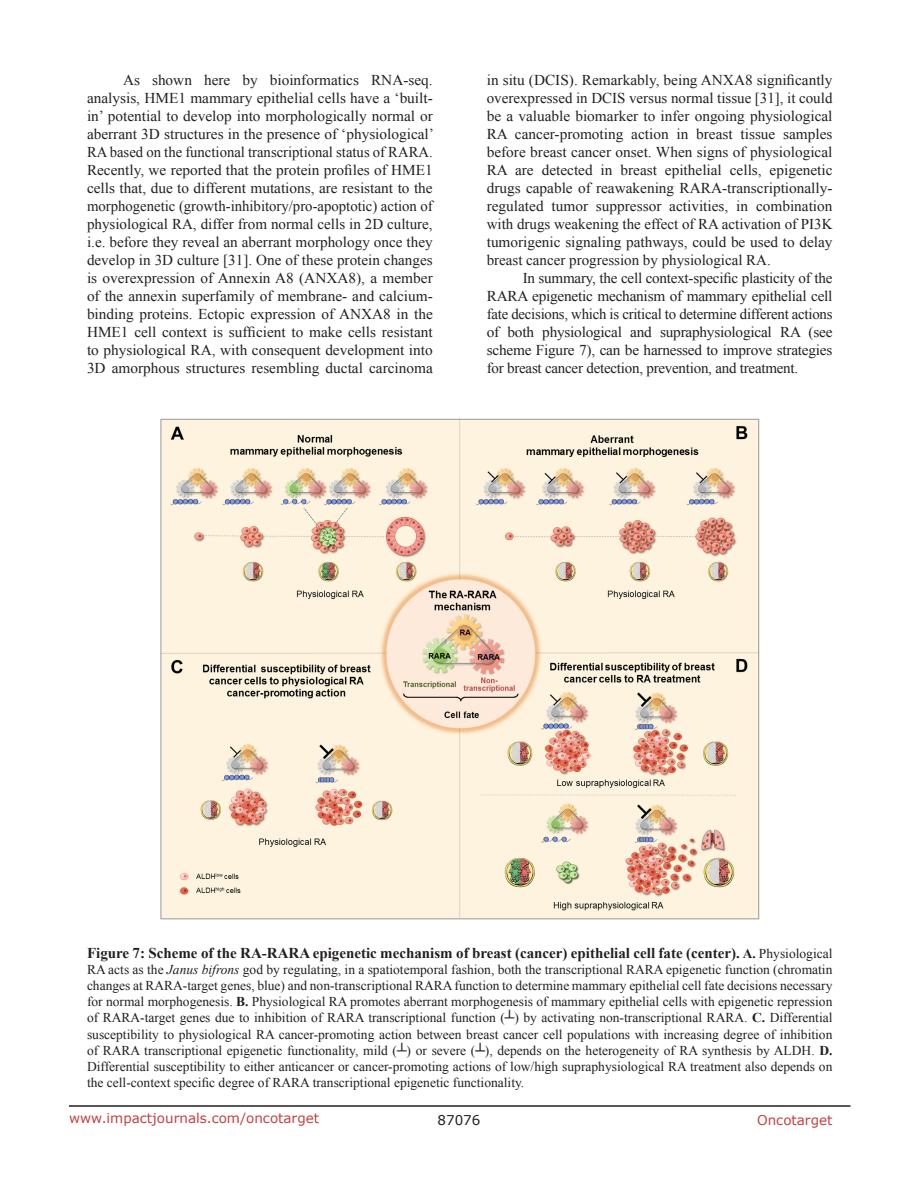
<style>
.page{position:relative;width:918px;height:1188px;background:#fff}
.page>*{position:absolute;margin:0;border:0;box-sizing:border-box;transform-origin:0 0}
.BodyText{font:15px/18px "Times New Roman";color:#231f20;text-align:justify}
.figuretext{font:700 15px "Times New Roman";color:#231f20}
.figuretext-2{font:13.5px/16.2px "Times New Roman";color:#231f20;text-align:justify}
.t1{font:13.5px "Verdana";color:#c24141}
.t2{font:13.5px "Verdana";color:#231f20}
.s1{font-size:13.5px}
.s2{font-weight:400;font-size:13.5px}
.s3{font-style:italic}
.s4{font-weight:700}
</style>
<div class="page">
<hr style="left:69px;top:1105px;width:781px;height:2px;background:#231f20">
<img style="left:160px;top:418px;width:600px;height:502px">
<p class="BodyText" style="left:87px;top:71px;width:348px;text-indent:36px">As shown here by bioinformatics RNA-seq. analysis, HME1 mammary epithelial cells have a ‘built&shy;in’ potential to develop into morphologically normal or aberrant 3D structures in the presence of ‘physiological’ RA based on the functional transcriptional status of RARA.<br>Recently, we reported that the protein profiles of HME1 cells that, due to different mutations, are resistant to the morphogenetic (growth-inhibitory/pro-apoptotic) action of physiological RA, differ from normal cells in 2D culture, i.e. before they reveal an aberrant morphology once they develop in 3D culture [31]. One of these protein changes is overexpression of Annexin A8 (ANXA8), a member of the annexin superfamily of membrane- and calcium&shy;binding proteins. Ectopic expression of ANXA8 in the HME1 cell context is sufficient to make cells resistant to physiological RA, with consequent development into 3D amorphous structures resembling ductal carcinoma</p>
<p class="BodyText" style="left:487px;top:71px;width:347px">in situ (DCIS). Remarkably, being ANXA8 significantly overexpressed in DCIS versus normal tissue [31], it could be a valuable biomarker to infer ongoing physiological RA cancer-promoting action in breast tissue samples before breast cancer onset. When signs of physiological RA are detected in breast epithelial cells, epigenetic drugs capable of reawakening RARA-transcriptionally&shy;regulated tumor suppressor activities, in combination with drugs weakening the effect of RA activation of PI3K tumorigenic signaling pathways, could be used to delay breast cancer progression by physiological RA.</p>
<p class="BodyText" style="left:487px;top:269px;width:347px;text-indent:36px">In summary, the cell context-specific plasticity of the RARA epigenetic mechanism of mammary epithelial cell fate decisions, which is critical to determine different actions of both physiological and supraphysiological RA (see scheme Figure 7), can be harnessed to improve strategies for breast cancer detection, prevention, and treatment.</p>
<p class="figuretext" style="left:87px;top:942px;width:747px">Figure 7: Scheme of the RA-RARA epigenetic mechanism of breast (cancer) epithelial cell fate (center). <span class="s1">A.</span> <span class="s2">Physiological</span></p>
<p class="figuretext-2" style="left:87px;top:961px;width:747px">RA acts as the <span class="s3">Janus bifrons</span> god by regulating, in a spatiotemporal fashion, both the transcriptional RARA epigenetic function (chromatin changes at RARA-target genes, blue) and non-transcriptional RARA function to determine mammary epithelial cell fate decisions necessary for normal morphogenesis. <span class="s4">B.</span> Physiological RA promotes aberrant morphogenesis of mammary epithelial cells with epigenetic repression of RARA-target genes due to inhibition of RARA transcriptional function (┴) by activating non-transcriptional RARA. <span class="s4">C.</span> Differential susceptibility to physiological RA cancer-promoting action between breast cancer cell populations with increasing degree of inhibition of RARA transcriptional epigenetic functionality, mild (┴) or severe (<span class="s4">┴</span>), depends on the heterogeneity of RA synthesis by ALDH. <span class="s4">D.<br></span>Differential susceptibility to either anticancer or cancer-promoting actions of low/high supraphysiological RA treatment also depends on the cell-context specific degree of RARA transcriptional epigenetic functionality.</p>
<p class="t1" style="left:69px;top:1109px;width:252px">www.impactjournals.com/oncotarget</p>
<p class="t2" style="left:438px;top:1111px;width:44px">87076</p>
<p class="t1" style="left:757px;top:1111px;width:77px">Oncotarget</p>
</div>
